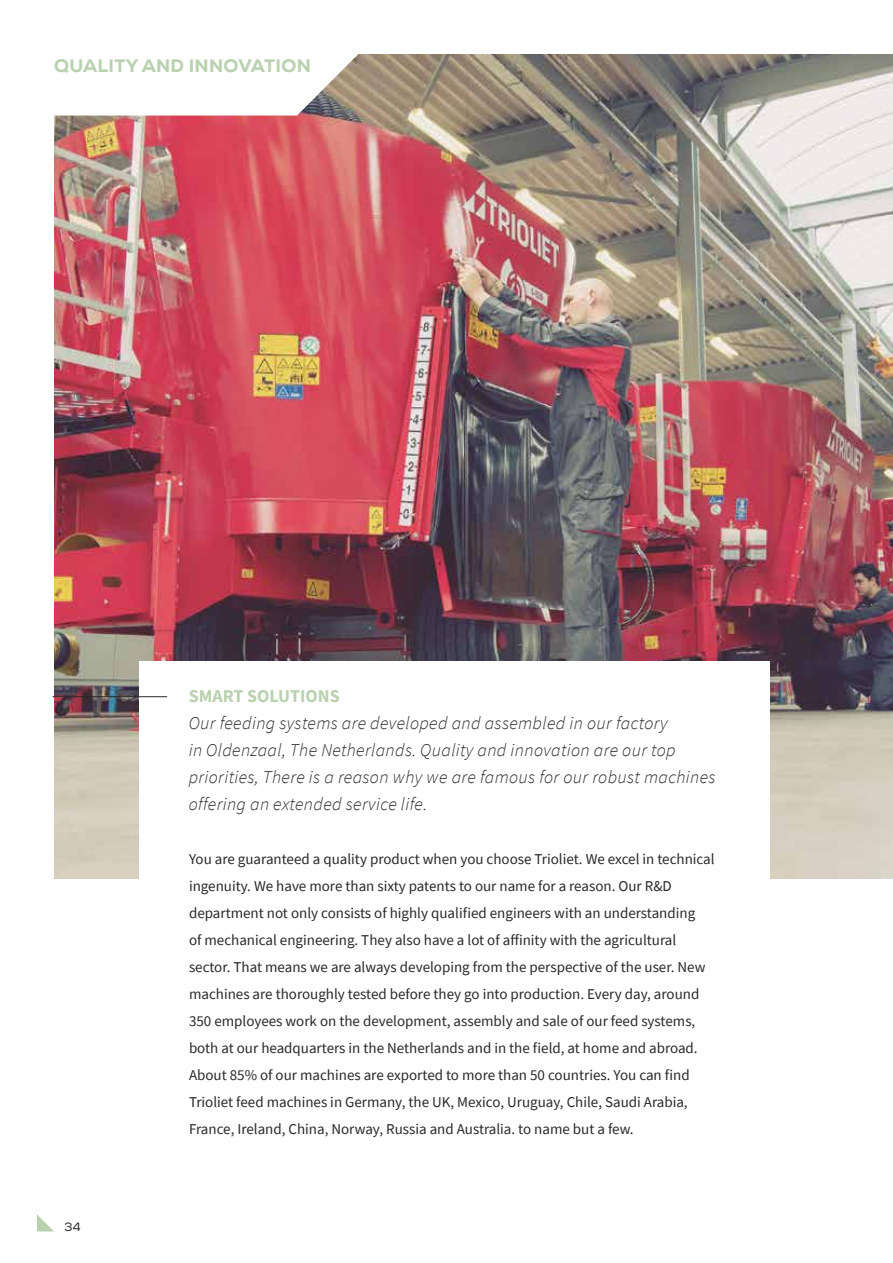
<style>
.page{position:relative;width:893px;height:1263px;background:#fff}
.page>*{position:absolute;margin:0;border:0;box-sizing:border-box;transform-origin:0 0}
.t1{font:italic 300 18px/27px "Source Sans Pro";letter-spacing:.02em;color:#282827}
.t2{font:800 18px "Nexa";letter-spacing:.015em;color:#bad1af}
.t3{font:700 18px "Source Sans Pro";color:#bad1af}
.t4{font:15px/27px "Source Sans Pro";color:#282827}
.t5{font:12px "Nexa";color:#282827}
</style>
<div class="page">
<svg style="left:37px;top:1214px;width:17px;height:17px"></svg>
<img style="left:54px;top:54px;width:839px;height:824px">
<div style="left:139px;top:662px;width:631px;height:553px;background:#fff"></div>
<svg style="left:54px;top:54px;width:358px;height:62px"></svg>
<hr style="left:53px;top:696px;width:114px;height:1px;background:#282827">
<p class="t2" style="left:54px;top:54px;width:258px">QUALITY AND INNOVATION</p>
<p class="t5" style="left:65px;top:1220px;width:17px">34</p>
<p class="t3" style="left:189px;top:684px;width:153px">SMART SOLUTIONS</p>
<p class="t1" style="left:189px;top:709px;width:528px">Our feeding systems are developed and assembled in our factory<br>in Oldenzaal, The Netherlands. Quality and innovation are our top priorities, There is a reason why we are famous for our robust machines offering an extended service life.</p>
<p class="t4" style="left:189px;top:845px;width:527px">You are guaranteed a quality product when you choose Trioliet. We excel in technical ingenuity. We have more than sixty patents to our name for a reason. Our R&amp;D department not only consists of highly qualified engineers with an understanding<br>of mechanical engineering. They also have a lot of affinity with the agricultural sector. That means we are always developing from the perspective of the user. New machines are thoroughly tested before they go into production. Every day, around 350 employees work on the development, assembly and sale of our feed systems, both at our headquarters in the Netherlands and in the field, at home and abroad.<br>About 85% of our machines are exported to more than 50 countries. You can find Trioliet feed machines in Germany, the UK, Mexico, Uruguay, Chile, Saudi Arabia, France, Ireland, China, Norway, Russia and Australia. to name but a few.</p>
</div>
